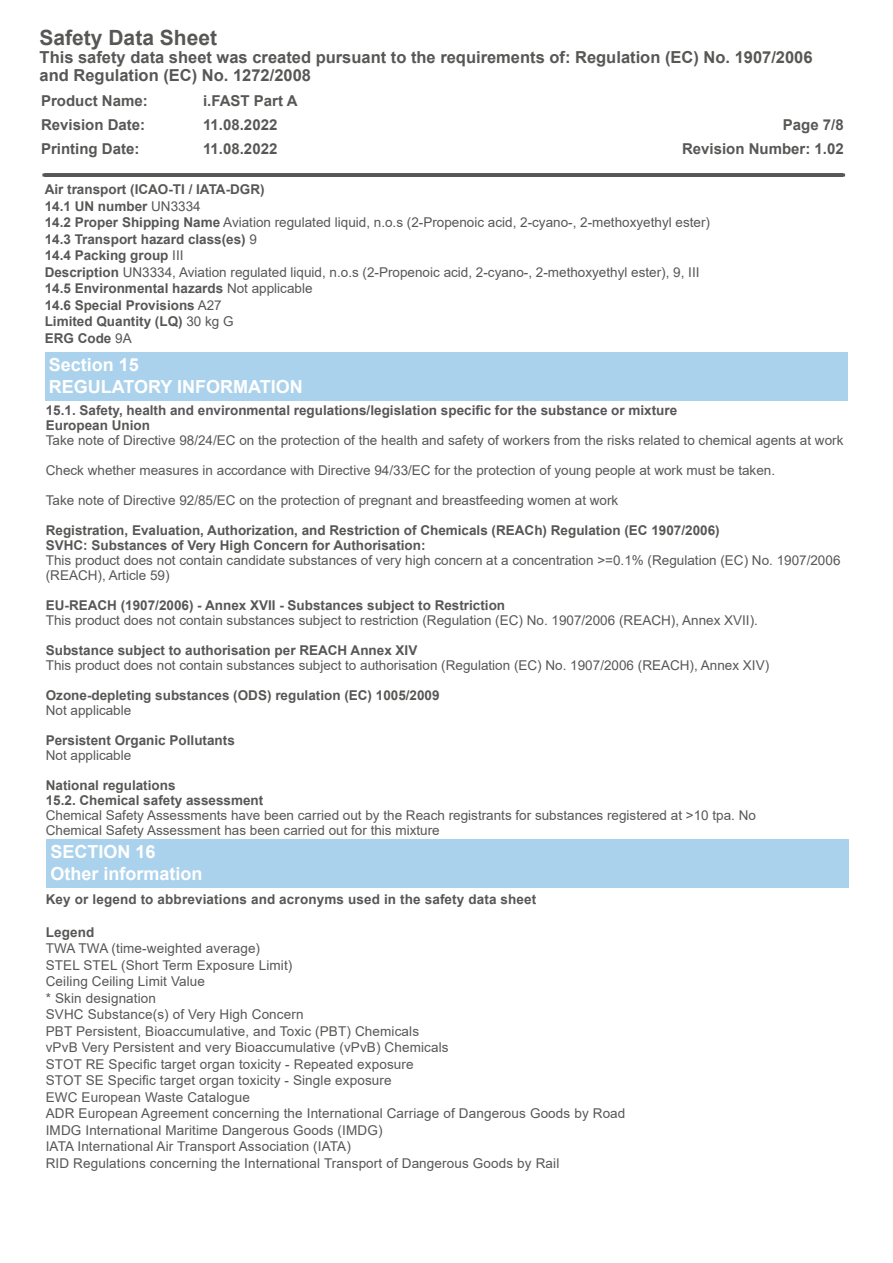
<style>
.page{position:relative;width:893px;height:1263px;background:#fff}
.page>*{position:absolute;margin:0;border:0;box-sizing:border-box;transform-origin:0 0}
.t1{font:700 21px "Arial";color:#575756}
.t2{font:700 18px/21.6px "Arial";color:#fff}
.t3{font:700 16.5px/18px "Arial";color:#575756}
.t4{font:700 15px "Arial";color:#575756}
.t5{font:13.5px/16.5px "Arial";color:#575756}
.t6{font:700 13.5px/15px "Arial";color:#575756}
.s1{font-weight:700}
</style>
<div class="page">
<hr style="left:44px;top:173px;width:800px;height:4px;background:#575756">
<div style="left:45px;top:352px;width:802px;height:49px;background:#aad2ed"></div>
<div style="left:46px;top:839px;width:803px;height:49px;background:#aad2ed"></div>
<h1 class="t1" style="left:40px;top:23px;width:179px">Safety Data Sheet</h1>
<p class="t3" style="left:40px;top:48px;width:774px">This safety data sheet was created pursuant to the requirements of: Regulation (EC) No. 1907/2006 and Regulation (EC) No. 1272/2008</p>
<p class="t4" style="left:41px;top:90px;width:108px">Product Name:</p>
<p class="t4" style="left:203px;top:90px;width:96px">i.FAST Part A</p>
<p class="t4" style="left:41px;top:114px;width:106px">Revision Date:</p>
<p class="t4" style="left:203px;top:114px;width:76px">11.08.2022</p>
<p class="t4" style="left:783px;top:114px;width:62px">Page 7/8</p>
<p class="t4" style="left:41px;top:138px;width:100px">Printing Date:</p>
<p class="t4" style="left:203px;top:138px;width:76px">11.08.2022</p>
<p class="t4" style="left:682px;top:138px;width:163px">Revision Number: 1.02</p>
<p class="t5" style="left:45px;top:181px;width:667px"><span class="s1">Air transport (ICAO-TI / IATA-DGR)<br>14.1 UN number</span> UN3334<br><span class="s1">14.2 Proper Shipping Name</span> Aviation regulated liquid, n.o.s (2-Propenoic acid, 2-cyano-, 2-methoxyethyl ester)<br><span class="s1">14.3 Transport hazard class(es)</span> 9<br><span class="s1">14.4 Packing group</span> III<br><span class="s1">Description</span> UN3334, Aviation regulated liquid, n.o.s (2-Propenoic acid, 2-cyano-, 2-methoxyethyl ester), 9, III <span class="s1">14.5 Environmental hazards</span> Not applicable<br><span class="s1">14.6 Special Provisions</span> A27<br><span class="s1">Limited Quantity (LQ)</span> 30 kg G<br><span class="s1">ERG Code</span> 9A</p>
<h2 class="t2" style="left:49px;top:354px;width:256px">Section 15<br>REGULATORY INFORMATION</h2>
<p class="t6" style="left:46px;top:403px;width:633px">15.1. Safety, health and environmental regulations/legislation specific for the substance or mixture<br>European Union</p>
<p class="t5" style="left:46px;top:432px;width:799px">Take note of Directive 98/24/EC on the protection of the health and safety of workers from the risks related to chemical agents at work</p>
<p class="t5" style="left:46px;top:462px;width:731px">Check whether measures in accordance with Directive 94/33/EC for the protection of young people at work must be taken.</p>
<p class="t5" style="left:46px;top:492px;width:574px">Take note of Directive 92/85/EC on the protection of pregnant and breastfeeding women at work</p>
<p class="t6" style="left:46px;top:523px;width:675px">Registration, Evaluation, Authorization, and Restriction of Chemicals (REACh) Regulation (EC 1907/2006)<br>SVHC: Substances of Very High Concern for Authorisation:</p>
<p class="t5" style="left:46px;top:552px;width:796px;line-height:15px">This product does not contain candidate substances of very high concern at a concentration &gt;=0.1% (Regulation (EC) No. 1907/2006 (REACH), Article 59)</p>
<p class="t6" style="left:46px;top:598px;width:461px">EU-REACH (1907/2006) - Annex XVII - Substances subject to Restriction</p>
<p class="t5" style="left:46px;top:612px;width:714px">This product does not contain substances subject to restriction (Regulation (EC) No. 1907/2006 (REACH), Annex XVII).</p>
<p class="t6" style="left:46px;top:643px;width:373px">Substance subject to authorisation per REACH Annex XIV</p>
<p class="t5" style="left:46px;top:657px;width:725px">This product does not contain substances subject to authorisation (Regulation (EC) No. 1907/2006 (REACH), Annex XIV)</p>
<p class="t6" style="left:46px;top:688px;width:395px">Ozone-depleting substances (ODS) regulation (EC) 1005/2009</p>
<p class="t5" style="left:46px;top:702px;width:87px">Not applicable</p>
<p class="t6" style="left:46px;top:733px;width:191px">Persistent Organic Pollutants</p>
<p class="t5" style="left:46px;top:747px;width:87px">Not applicable</p>
<p class="t6" style="left:46px;top:778px;width:219px">National regulations<br>15.2. Chemical safety assessment</p>
<p class="t5" style="left:46px;top:807px;width:712px;line-height:15px">Chemical Safety Assessments have been carried out by the Reach registrants for substances registered at &gt;10 tpa. No<br>Chemical Safety Assessment has been carried out for this mixture</p>
<h2 class="t2" style="left:50px;top:841px;width:154px">SECTION 16<br>Other information</h2>
<p class="t6" style="left:46px;top:891px;width:492px">Key or legend to abbreviations and acronyms used in the safety data sheet</p>
<p class="t6" style="left:46px;top:924px;width:50px">Legend</p>
<p class="t5" style="left:46px;top:940px;width:581px">TWA TWA (time-weighted average)<br>STEL STEL (Short Term Exposure Limit)<br>Ceiling Ceiling Limit Value<br>* Skin designation<br>SVHC Substance(s) of Very High Concern<br>PBT Persistent, Bioaccumulative, and Toxic (PBT) Chemicals<br>vPvB Very Persistent and very Bioaccumulative (vPvB) Chemicals<br>STOT RE Specific target organ toxicity - Repeated exposure<br>STOT SE Specific target organ toxicity - Single exposure<br>EWC European Waste Catalogue<br>ADR European Agreement concerning the International Carriage of Dangerous Goods by Road IMDG International Maritime Dangerous Goods (IMDG)<br>IATA International Air Transport Association (IATA)<br>RID Regulations concerning the International Transport of Dangerous Goods by Rail</p>
</div>
